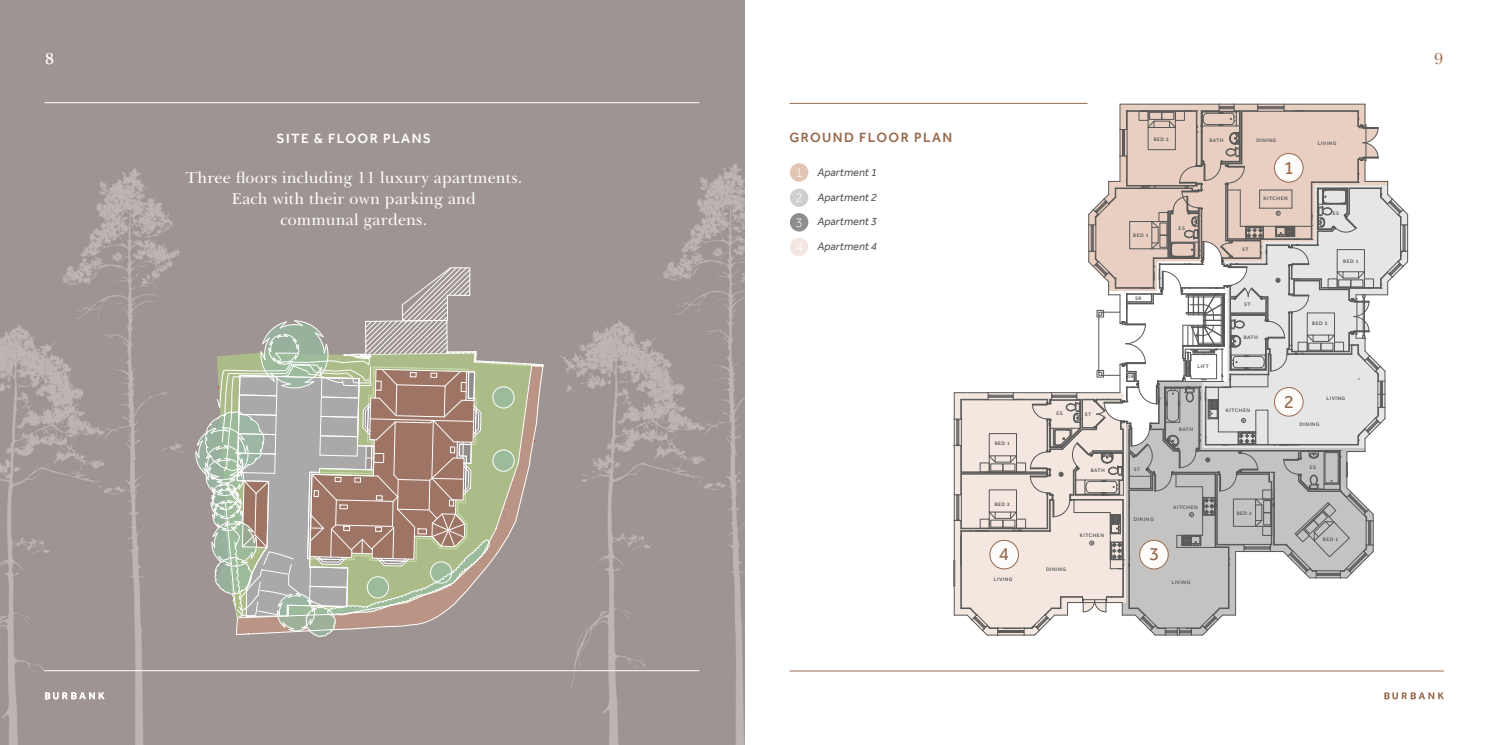
<style>
.page{position:relative;width:1489px;height:745px;background:#fff}
.page>*{position:absolute;margin:0;border:0;box-sizing:border-box;transform-origin:0 0}
.t1{font:18.88px "Effra";color:#986a4d}
.t2{font:16.25px/21.2px "Baskerville BT";letter-spacing:.01em;color:#fff;text-align:center}
.t3{font:16.25px "Baskerville BT";color:#986a4d}
.t4{font:500 13.75px "Effra";letter-spacing:.1em;color:#fff}
.t5{font:500 13.75px "Effra";letter-spacing:.1em;color:#986a4d}
.t6{font:300 13.5px/24.9px "Effra";color:#fff;text-align:justify}
.t7{font:italic 11.25px/24.4px "Effra";color:#575756;text-align:justify}
.t8{font:500 5.12px "Effra";letter-spacing:.1em;color:#575756}
</style>
<div class="page">
<img style="left:0;top:0;width:744px;height:744px">
<svg style="left:195px;top:267px;width:348px;height:369px;background:#aba497"></svg>
<svg style="left:953px;top:104px;width:455px;height:531px"></svg>
<svg style="left:1384px;top:692px;width:59px;height:7px"></svg>
<svg style="left:789px;top:163px;width:19px;height:18px"></svg>
<svg style="left:789px;top:188px;width:19px;height:19px"></svg>
<svg style="left:789px;top:213px;width:19px;height:18px"></svg>
<svg style="left:789px;top:237px;width:19px;height:19px"></svg>
<hr style="left:789px;top:670px;width:654px;height:1px;background:#986a4d">
<hr style="left:789px;top:103px;width:298px;height:1px;background:#986a4d">
<hr style="left:44px;top:670px;width:655px;height:1px;background:#fff">
<hr style="left:44px;top:102px;width:655px;height:1px;background:#fff">
<svg style="left:45px;top:692px;width:60px;height:7px"></svg>
<h2 class="t2" style="left:45px;top:48px;width:10px">8</h2>
<h3 class="t4" style="left:276px;top:130px;width:156px">SITE &amp; FLOOR PLANS</h3>
<h2 class="t2" style="left:185px;top:166px;width:338px">Three floors including 11 luxury apartments.<br>Each with their own parking and<br>communal gardens.</h2>
<h3 class="t5" style="left:789px;top:129px;width:164px">GROUND FLOOR PLAN</h3>
<h3 class="t6" style="left:795px;top:160px;width:9px">1<br>2<br>3</h3>
<h3 class="t7" style="left:817px;top:160px;width:61px">Apartment 1<br>Apartment 2<br>Apartment 3<br>Apartment 4</h3>
<p class="t8" style="left:994px;top:440px;width:17px">BED 1</p>
<p class="t8" style="left:994px;top:501px;width:17px">BED 2</p>
<p class="t8" style="left:1056px;top:410px;width:8px">ES</p>
<p class="t8" style="left:1084px;top:410px;width:8px">ST</p>
<p class="t8" style="left:1090px;top:466px;width:16px">BATH</p>
<p class="t8" style="left:1079px;top:531px;width:26px">KITCHEN</p>
<p class="t8" style="left:1153px;top:136px;width:17px">BED 2</p>
<p class="t8" style="left:1209px;top:138px;width:16px">BATH</p>
<p class="t8" style="left:1133px;top:232px;width:17px">BED 1</p>
<p class="t8" style="left:1134px;top:295px;width:8px">SR</p>
<p class="t8" style="left:1126px;top:373px;width:9px">DR</p>
<p class="t8" style="left:1178px;top:225px;width:8px">ES</p>
<p class="t8" style="left:1197px;top:363px;width:13px">LIFT</p>
<p class="t8" style="left:1256px;top:137px;width:21px">DINING</p>
<h1 class="t1" style="left:1283px;top:156px;width:12px">1</h1>
<p class="t8" style="left:1263px;top:195px;width:26px">KITCHEN</p>
<p class="t8" style="left:1242px;top:246px;width:8px">ST</p>
<p class="t8" style="left:1244px;top:301px;width:8px">ST</p>
<p class="t8" style="left:1243px;top:334px;width:16px">BATH</p>
<p class="t8" style="left:1225px;top:407px;width:26px">KITCHEN</p>
<h1 class="t1" style="left:1283px;top:390px;width:12px">2</h1>
<p class="t8" style="left:1317px;top:140px;width:20px">LIVING</p>
<p class="t8" style="left:1332px;top:210px;width:8px">ES</p>
<p class="t8" style="left:1342px;top:258px;width:17px">BED 1</p>
<p class="t8" style="left:1312px;top:319px;width:17px">BED 2</p>
<p class="t8" style="left:1326px;top:395px;width:20px">LIVING</p>
<p class="t8" style="left:1133px;top:466px;width:8px">ST</p>
<p class="t8" style="left:1133px;top:516px;width:21px">DINING</p>
<p class="t8" style="left:1178px;top:425px;width:16px">BATH</p>
<p class="t8" style="left:1173px;top:503px;width:26px">KITCHEN</p>
<p class="t8" style="left:1236px;top:509px;width:17px">BED 2</p>
<p class="t8" style="left:1299px;top:421px;width:21px">DINING</p>
<p class="t8" style="left:1309px;top:463px;width:8px">ES</p>
<p class="t8" style="left:1322px;top:535px;width:17px">BED 1</p>
<h1 class="t1" style="left:998px;top:542px;width:12px">4</h1>
<h1 class="t1" style="left:1148px;top:542px;width:12px">3</h1>
<p class="t8" style="left:993px;top:576px;width:20px">LIVING</p>
<p class="t8" style="left:1046px;top:566px;width:21px">DINING</p>
<p class="t8" style="left:1171px;top:579px;width:20px">LIVING</p>
<h2 class="t3" style="left:1433px;top:48px;width:10px">9</h2>
</div>
